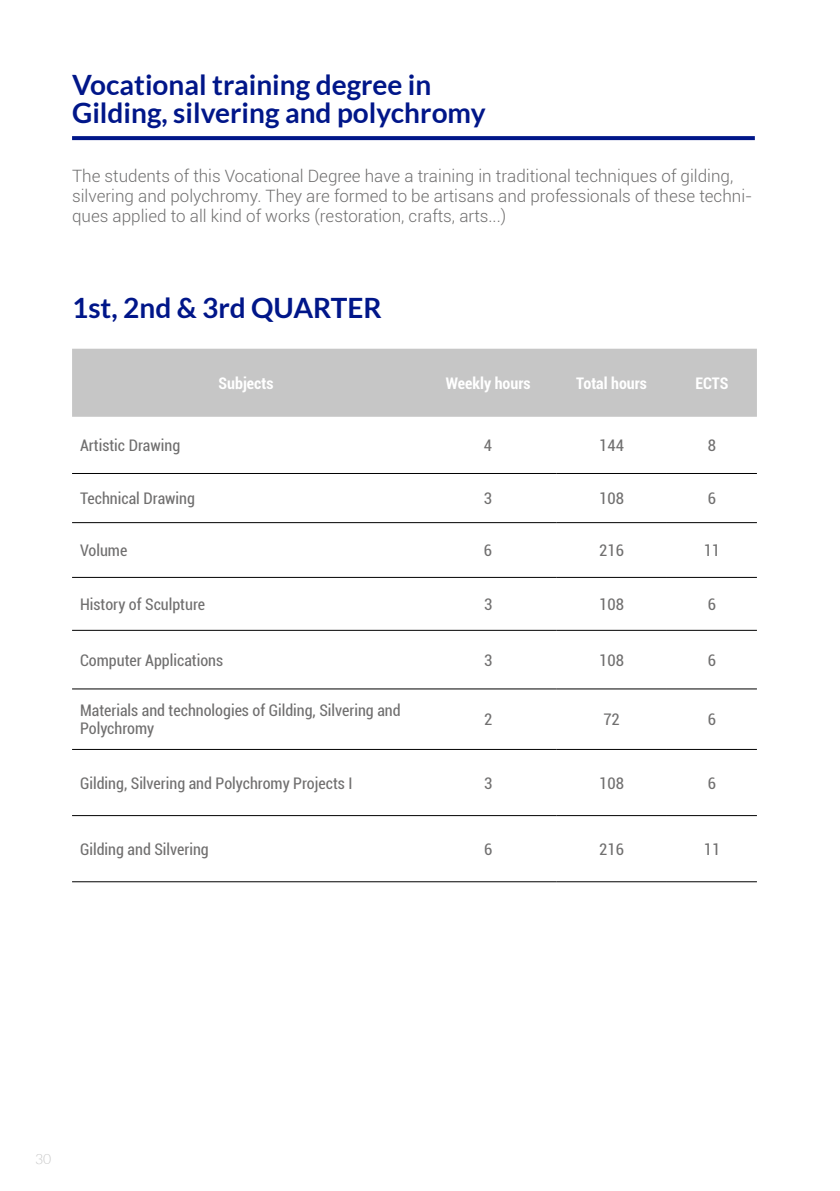
<style>
.page{position:relative;width:840px;height:1191px;background:#fff}
.page>*{position:absolute;margin:0;border:0;box-sizing:border-box;transform-origin:0 0}
.t1{font:700 28px/28px "Lato";color:#001689}
.t2{font:300 17px/20px "Roboto";color:#706f6f}
.t3{font:condensed 16px/18px "Roboto";color:#706f6f}
.t4{font:700 condensed 16px "Roboto";color:#fff}
.t5{font:300 14px "Lato";color:#c6c6c6}
</style>
<div class="page">
<div style="left:72px;top:349px;width:684px;height:68px;background:#c6c6c6"></div>
<hr style="left:72px;top:473px;width:348px;height:1px;background:#000">
<hr style="left:420px;top:473px;width:136px;height:1px;background:#000">
<hr style="left:556px;top:473px;width:110px;height:1px;background:#000">
<hr style="left:666px;top:473px;width:90px;height:1px;background:#000">
<hr style="left:72px;top:522px;width:348px;height:1px;background:#000">
<hr style="left:420px;top:522px;width:136px;height:1px;background:#000">
<hr style="left:556px;top:522px;width:110px;height:1px;background:#000">
<hr style="left:666px;top:522px;width:90px;height:1px;background:#000">
<hr style="left:72px;top:577px;width:348px;height:1px;background:#000">
<hr style="left:420px;top:577px;width:136px;height:1px;background:#000">
<hr style="left:556px;top:577px;width:110px;height:1px;background:#000">
<hr style="left:666px;top:577px;width:90px;height:1px;background:#000">
<hr style="left:72px;top:630px;width:348px;height:1px;background:#000">
<hr style="left:420px;top:630px;width:136px;height:1px;background:#000">
<hr style="left:556px;top:630px;width:110px;height:1px;background:#000">
<hr style="left:666px;top:630px;width:90px;height:1px;background:#000">
<hr style="left:72px;top:688px;width:348px;height:1px;background:#000">
<hr style="left:420px;top:688px;width:136px;height:1px;background:#000">
<hr style="left:556px;top:688px;width:110px;height:1px;background:#000">
<hr style="left:666px;top:688px;width:90px;height:1px;background:#000">
<hr style="left:72px;top:749px;width:348px;height:1px;background:#000">
<hr style="left:420px;top:749px;width:136px;height:1px;background:#000">
<hr style="left:556px;top:749px;width:110px;height:1px;background:#000">
<hr style="left:666px;top:749px;width:90px;height:1px;background:#000">
<hr style="left:72px;top:815px;width:348px;height:1px;background:#000">
<hr style="left:420px;top:815px;width:136px;height:1px;background:#000">
<hr style="left:556px;top:815px;width:110px;height:1px;background:#000">
<hr style="left:666px;top:815px;width:90px;height:1px;background:#000">
<hr style="left:72px;top:881px;width:348px;height:1px;background:#000">
<hr style="left:420px;top:881px;width:136px;height:1px;background:#000">
<hr style="left:556px;top:881px;width:110px;height:1px;background:#000">
<hr style="left:666px;top:881px;width:90px;height:1px;background:#000">
<svg style="left:72px;top:136px;width:682px;height:4px;background:#071c8c"></svg>
<h1 class="t1" style="left:72px;top:70px;width:415px">Vocational training degree in<br>Gilding, silvering and polychromy</h1>
<p class="t2" style="left:72px;top:166px;width:681px">The students of this Vocational Degree have a training in traditional techniques of gilding, silvering and polychromy. They are formed to be artisans and professionals of these techni&shy;ques applied to all kind of works (restoration, crafts, arts...)</p>
<h1 class="t1" style="left:72px;top:293px;width:311px">1st, 2nd &amp; 3rd QUARTER</h1>
<p class="t4" style="left:218px;top:372px;width:56px">Subjects</p>
<p class="t4" style="left:445px;top:372px;width:86px">Weekly hours</p>
<p class="t4" style="left:576px;top:372px;width:72px">Total hours</p>
<p class="t4" style="left:695px;top:372px;width:34px">ECTS</p>
<p class="t3" style="left:80px;top:436px;width:102px">Artistic Drawing</p>
<p class="t3" style="left:483px;top:436px;width:10px">4</p>
<p class="t3" style="left:599px;top:436px;width:26px">144</p>
<p class="t3" style="left:707px;top:436px;width:10px">8</p>
<p class="t3" style="left:80px;top:489px;width:116px">Technical Drawing</p>
<p class="t3" style="left:483px;top:489px;width:10px">3</p>
<p class="t3" style="left:599px;top:489px;width:26px">108</p>
<p class="t3" style="left:707px;top:489px;width:10px">6</p>
<p class="t3" style="left:80px;top:541px;width:49px">Volume</p>
<p class="t3" style="left:483px;top:541px;width:10px">6</p>
<p class="t3" style="left:599px;top:541px;width:26px">216</p>
<p class="t3" style="left:703px;top:541px;width:18px">11</p>
<p class="t3" style="left:80px;top:594px;width:126px">History of Sculpture</p>
<p class="t3" style="left:483px;top:594px;width:10px">3</p>
<p class="t3" style="left:599px;top:594px;width:26px">108</p>
<p class="t3" style="left:707px;top:594px;width:10px">6</p>
<p class="t3" style="left:80px;top:650px;width:144px">Computer Applications</p>
<p class="t3" style="left:483px;top:650px;width:10px">3</p>
<p class="t3" style="left:599px;top:650px;width:26px">108</p>
<p class="t3" style="left:707px;top:650px;width:10px">6</p>
<p class="t3" style="left:80px;top:701px;width:322px">Materials and technologies of Gilding, Silvering and<br>Polychromy</p>
<p class="t3" style="left:483px;top:710px;width:10px">2</p>
<p class="t3" style="left:603px;top:710px;width:18px">72</p>
<p class="t3" style="left:707px;top:710px;width:10px">6</p>
<p class="t3" style="left:80px;top:773px;width:274px">Gilding, Silvering and Polychromy Projects I</p>
<p class="t3" style="left:483px;top:773px;width:10px">3</p>
<p class="t3" style="left:599px;top:773px;width:26px">108</p>
<p class="t3" style="left:707px;top:773px;width:10px">6</p>
<p class="t3" style="left:80px;top:839px;width:130px">Gilding and Silvering</p>
<p class="t3" style="left:483px;top:839px;width:10px">6</p>
<p class="t3" style="left:599px;top:839px;width:26px">216</p>
<p class="t3" style="left:703px;top:839px;width:18px">11</p>
<p class="t5" style="left:35px;top:1151px;width:18px">30</p>
</div>
